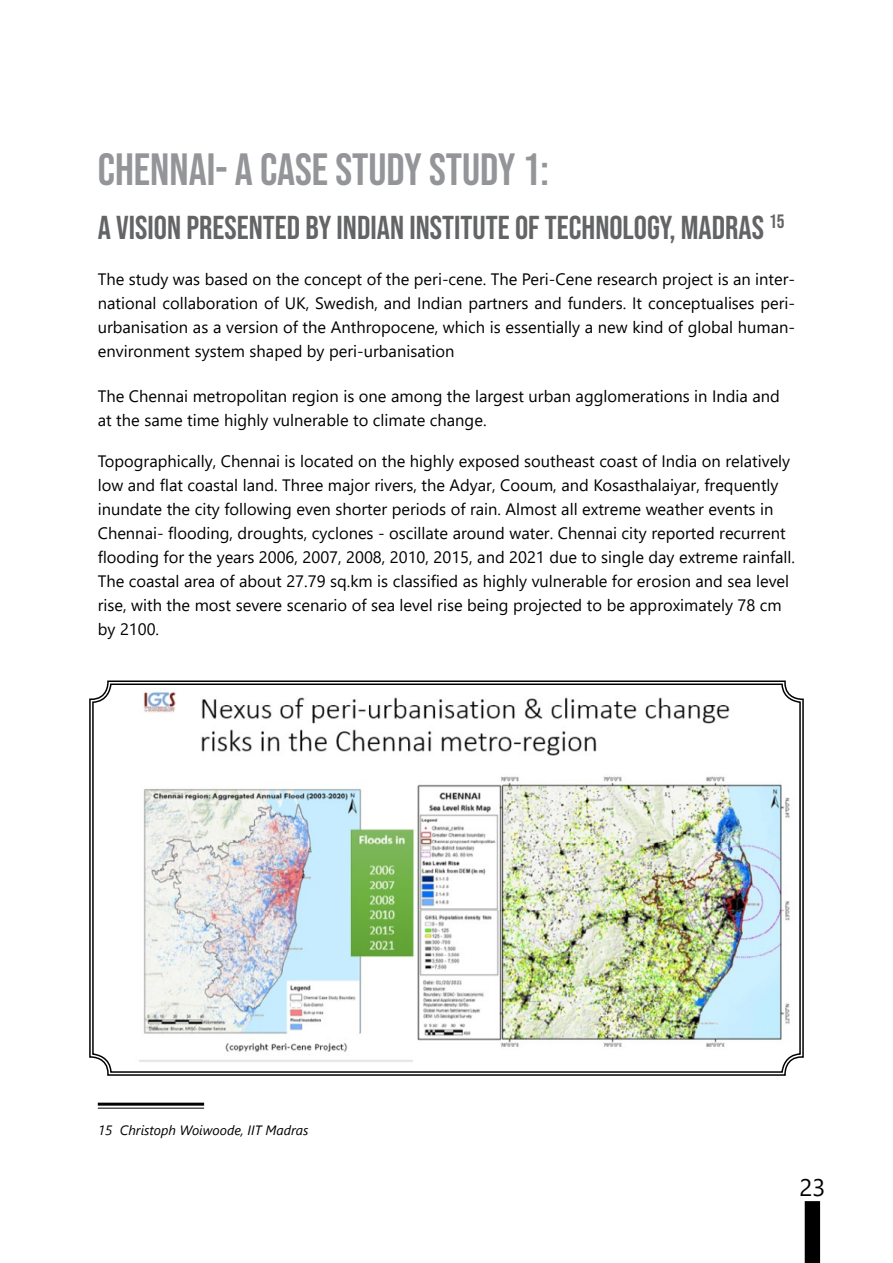
<style>
.page{position:relative;width:893px;height:1263px;background:#fff}
.page>*{position:absolute;margin:0;border:0;box-sizing:border-box;transform-origin:0 0}
.t1{font:45px "Bebas Neue";color:#939598}
.t2{font:33px "Bebas Neue";color:#636466}
.t3{font:24px "Segoe UI";color:#000}
.t4{font:16.5px/24px "Segoe UI";color:#000}
.t5{font:italic 13.5px "Segoe UI";color:#000}
</style>
<div class="page">
<div style="left:805px;top:1202px;width:14px;height:60px;background:#000"></div>
<div style="left:805px;top:1201px;width:15px;height:62px;border:2px solid #000"></div>
<hr style="left:98px;top:1103px;width:106px;height:3px;background:#000">
<hr style="left:98px;top:1108px;width:106px;height:1px;background:#000">
<img style="left:89px;top:680px;width:715px;height:396px">
<h1 class="t1" style="left:98px;top:144px;width:453px">CHENNAI- A CASE STUDY STUDY 1:</h1>
<h2 class="t2" style="left:98px;top:209px;width:688px">A VISION PRESENTED BY INDIAN INSTITUTE OF TECHNOLOGY, MADRAS <sup>15</sup></h2>
<p class="t4" style="left:98px;top:265px;width:699px;text-align:justify">The study was based on the concept of the peri-cene. The Peri-Cene research project is an inter&shy;national collaboration of UK, Swedish, and Indian partners and funders. It conceptualises peri&shy;urbanisation as a version of the Anthropocene, which is essentially a new kind of global human&shy;environment system shaped by peri-urbanisation</p>
<p class="t4" style="left:98px;top:383px;width:684px">The Chennai metropolitan region is one among the largest urban agglomerations in India and at the same time highly vulnerable to climate change.</p>
<p class="t4" style="left:98px;top:448px;width:699px">Topographically, Chennai is located on the highly exposed southeast coast of India on relatively low and flat coastal land. Three major rivers, the Adyar, Cooum, and Kosasthalaiyar, frequently inundate the city following even shorter periods of rain. Almost all extreme weather events in Chennai- flooding, droughts, cyclones - oscillate around water. Chennai city reported recurrent flooding for the years 2006, 2007, 2008, 2010, 2015, and 2021 due to single day extreme rainfall.<br>The coastal area of about 27.79 sq.km is classified as highly vulnerable for erosion and sea level rise, with the most severe scenario of sea level rise being projected to be approximately 78 cm by 2100.</p>
<p class="t5" style="left:98px;top:1118px;width:212px">15 Christoph Woiwoode, IIT Madras</p>
<h3 class="t3" style="left:799px;top:1164px;width:27px">23</h3>
</div>
